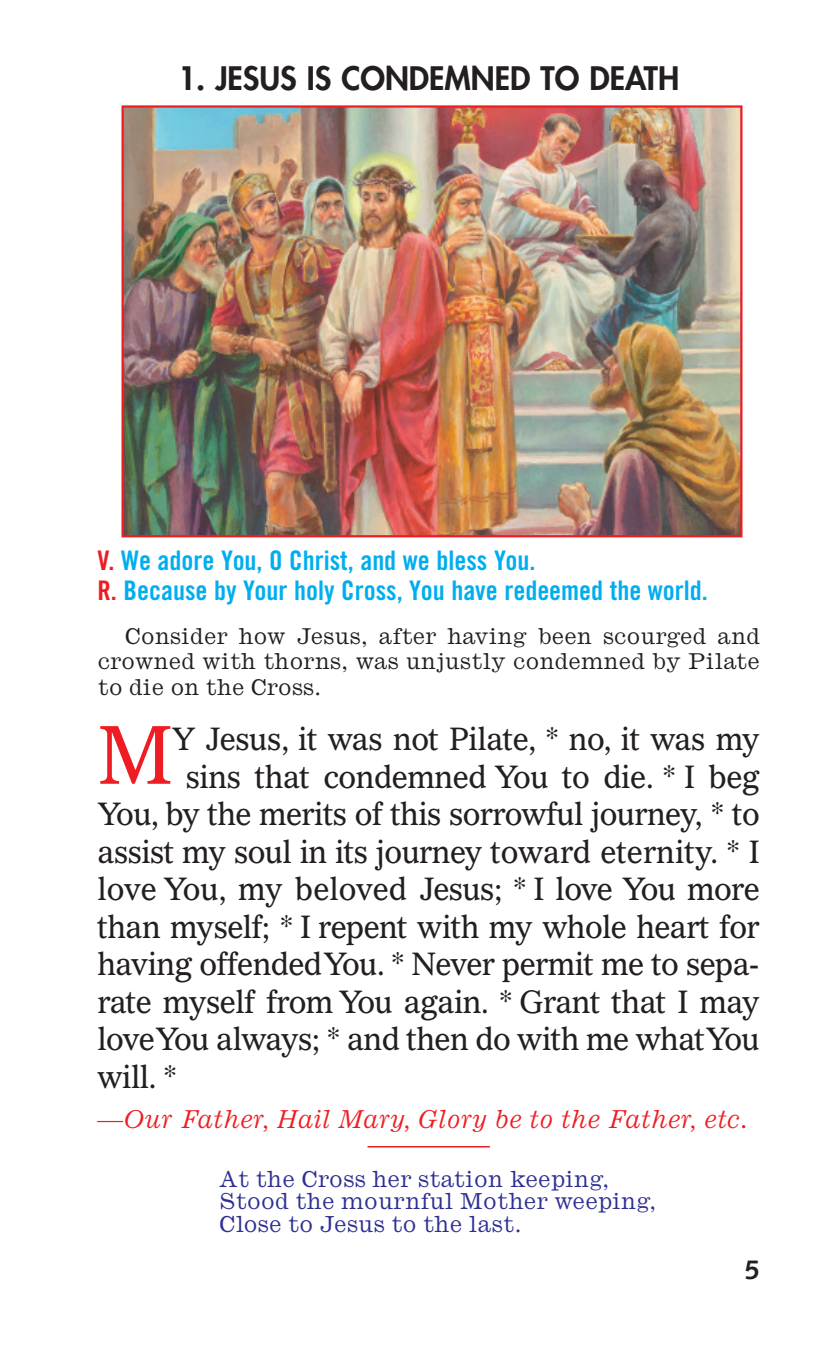
<style>
.page{position:relative;width:837px;height:1350px;background:#fff}
.page>*{position:absolute;margin:0;border:0;box-sizing:border-box;transform-origin:0 0}
.t1{font:81.3px "Gazette LH";color:#ee1d23;scale:.95 1}
.t2{font:31.5px "Gazette LH";letter-spacing:-.02em;color:#231f20;scale:.95 1}
.t3{font:800 31.5px "Futura";color:#231f20}
.t4{font:27px/30px "Trade Gothic Bold Cond Twenty";color:#00aeef}
.t5{font:700 27px "Syntax";color:#231f20}
.t6{font:italic 25.5px "Ionic";color:#ee1d23}
.t7{font:22.8px/22.5px "Ionic";color:#2e3092}
.t8{font:22.5px/25.5px "Ionic";color:#231f20;text-align:justify}
.s1{color:#ee1d23}
.s2{color:#fff}
</style>
<div class="page">
<hr style="left:368px;top:1146px;width:122px;height:2px;background:#ee1d23">
<img style="left:125px;top:108px;width:614px;height:426px">
<div style="left:122px;top:105px;width:620px;height:432px;border:2px solid #ee1d23"></div>
<p class="t3" style="left:178px;top:64px;width:503px">1. JESUS IS CONDEMNED TO DEATH</p>
<p class="t4" style="left:97px;top:548px;width:612px"><span class="s1">V.</span> We adore You, O Christ, and we bless You.<br><span class="s1">R.</span> Because by Your holy Cross, You have redeemed the world.</p>
<p class="t8" style="left:98px;top:625px;width:664px;text-indent:27px">Consider how Jesus, after having been scourged and crowned with thorns, was unjustly condemned by Pilate to die on the Cross.</p>
<h1 class="t1" style="left:98px;top:723px;width:81px">M</h1>
<p class="t2" style="left:172px;top:726px;width:621px">Y Jesus, it was not Pilate, * no, it was my</p>
<p class="t2" style="left:186px;top:764px;width:606px">sins that condemned You to die.<span class="s2">i</span>*<span class="s2">i</span>I beg</p>
<p class="t2" style="left:98px;top:801px;width:699px">You, by the merits of this sorrowful journey,<span class="s2">i</span>*<span class="s2">i</span>to</p>
<p class="t2" style="left:98px;top:839px;width:699px">assist my soul in its journey toward eternity. * I</p>
<p class="t2" style="left:97px;top:876px;width:699px">love You, my beloved Jesus; * I love You more</p>
<p class="t2" style="left:97px;top:914px;width:699px">than myself; * I repent with my whole heart for</p>
<p class="t2" style="left:97px;top:951px;width:699px">having offendedYou. * Never permit me to sepa-</p>
<p class="t2" style="left:97px;top:989px;width:699px">rate myself from You again. * Grant that I may</p>
<p class="t2" style="left:97px;top:1026px;width:699px">loveYou always; * and then do with me whatYou</p>
<p class="t2" style="left:97px;top:1064px;width:85px">will. *</p>
<p class="t6" style="left:98px;top:1110px;width:652px">—Our Father, Hail Mary, Glory be to the Father, etc.</p>
<p class="t7" style="left:219px;top:1169px;width:439px">At the Cross her station keeping,<br>Stood the mournful Mother weeping,<br>Close to Jesus to the last.</p>
<p class="t5" style="left:745px;top:1259px;width:17px">5</p>
</div>
